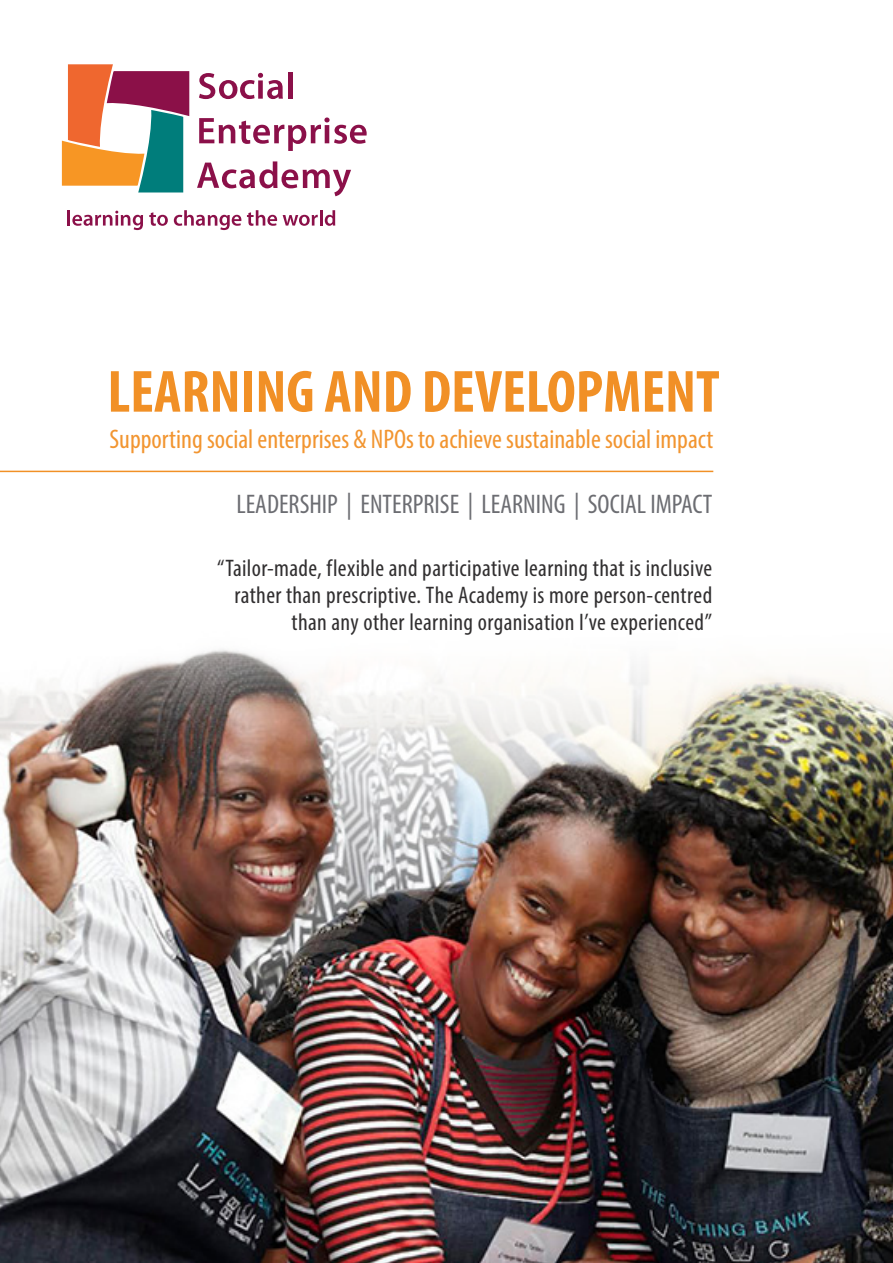
<style>
.page{position:relative;width:893px;height:1263px;background:#fff}
.page>*{position:absolute;margin:0;border:0;box-sizing:border-box;transform-origin:0 0}
.t1{font:700 condensed 60px "Myriad Pro";color:#f19026}
.t2{font:condensed 27px "Myriad Pro";color:#f29530}
.t3{font:condensed 27px "Myriad Pro";color:#6c6d72}
.Side_Text{font:condensed 24px/27px "Myriad Pro";letter-spacing:.015em;color:#312f30;text-align:right}
</style>
<div class="page">
<img style="left:0;top:649px;width:893px;height:614px">
<hr style="left:0;top:471px;width:713px;height:1px;background:#f19026">
<svg style="left:199px;top:73px;width:84px;height:26px"></svg>
<div style="left:288px;top:72px;width:5px;height:27px;background:#8b1049"></div>
<svg style="left:199px;top:117px;width:168px;height:34px"></svg>
<svg style="left:197px;top:161px;width:154px;height:35px"></svg>
<svg style="left:68px;top:210px;width:75px;height:20px"></svg>
<svg style="left:149px;top:212px;width:19px;height:14px"></svg>
<svg style="left:174px;top:210px;width:67px;height:20px"></svg>
<svg style="left:247px;top:210px;width:30px;height:16px"></svg>
<svg style="left:283px;top:215px;width:35px;height:11px"></svg>
<hr style="left:320px;top:210px;width:3px;height:16px;background:#8b1049">
<svg style="left:325px;top:210px;width:10px;height:16px"></svg>
<svg style="left:62px;top:64px;width:127px;height:128px"></svg>
<p class="t1" style="left:107px;top:354px;width:614px">LEARNING AND DEVELOPMENT</p>
<p class="t2" style="left:109px;top:422px;width:605px">Supporting social enterprises &amp; NPOs to achieve sustainable social impact</p>
<p class="t3" style="left:236px;top:488px;width:477px">LEADERSHIP | ENTERPRISE | LEARNING | SOCIAL IMPACT</p>
<p class="Side_Text" style="left:217px;top:554px;width:496px">“Tailor-made, flexible and participative learning that is inclusive rather than prescriptive. The Academy is more person-centred than any other learning organisation I’ve experienced”</p>
</div>
